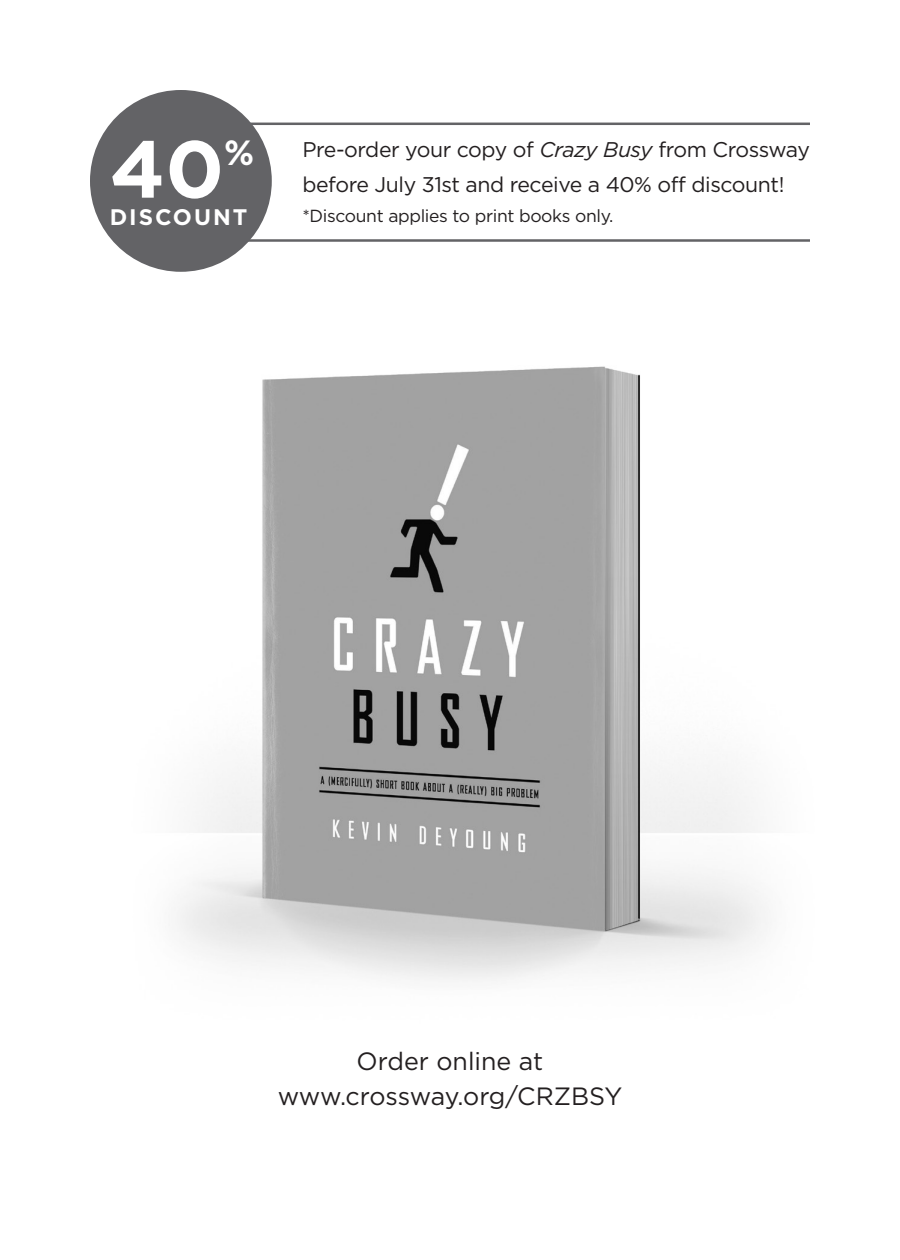
<style>
.page{position:relative;width:900px;height:1260px;background:#fff}
.page>*{position:absolute;margin:0;border:0;box-sizing:border-box;transform-origin:0 0}
.t1{font:700 80.5px "Gotham";color:#fff}
.t2{font:700 35px "Gotham";color:#fff}
.t3{font:25px/35px "Gotham";color:#231f20;text-align:center}
.t4{font:700 22.5px "Gotham";letter-spacing:.085em;color:#fff}
.t5{font:21.25px/35px "Gotham";letter-spacing:-.02em;color:#231f20}
.t6{font:17.5px "Gotham";letter-spacing:-.02em;color:#231f20}
.s1{font-style:italic}
</style>
<div class="page">
<img style="left:177px;top:366px;width:590px;height:615px">
<div style="left:90px;top:90px;width:182px;height:182px;background:#636366;border-radius:50%"></div>
<hr style="left:234px;top:123px;width:576px;height:2px;background:#636366">
<hr style="left:234px;top:239px;width:576px;height:3px;background:#636366">
<p class="t1" style="left:110px;top:123px;width:116px">40</p>
<p class="t2" style="left:224px;top:133px;width:32px">%</p>
<p class="t5" style="left:302px;top:132px;width:509px">Pre-order your copy of <span class="s1">Crazy Busy</span> from Crossway before July 31st and receive a 40% off discount!</p>
<p class="t4" style="left:110px;top:204px;width:139px">DISCOUNT</p>
<p class="t6" style="left:302px;top:206px;width:313px">*Discount applies to print books only.</p>
<p class="t3" style="left:278px;top:1044px;width:346px">Order online at www.crossway.org/CRZBSY</p>
</div>
